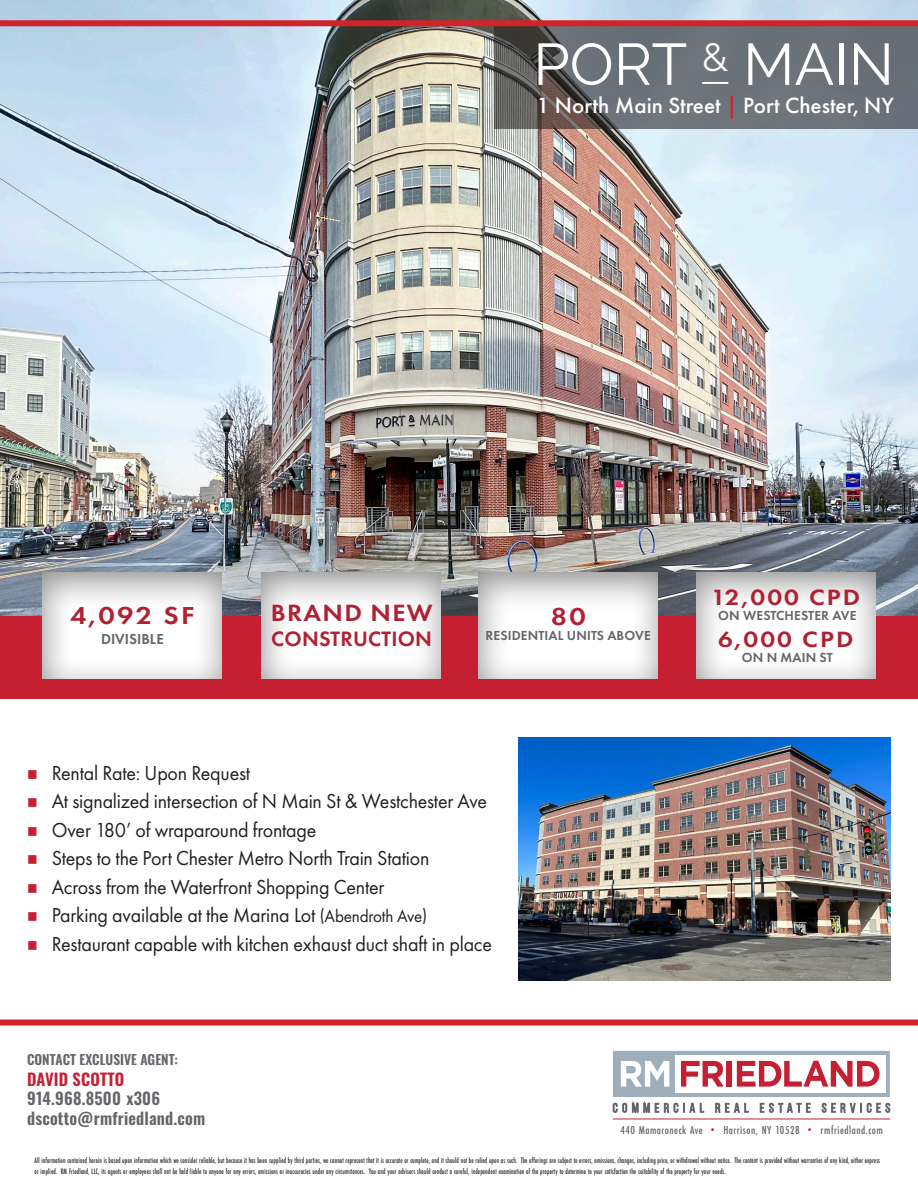
<style>
.page{position:relative;width:918px;height:1188px;background:#fff}
.page>*{position:absolute;margin:0;border:0;box-sizing:border-box;transform-origin:0 0}
.t1{font:58.5px "Raleway";color:#fff}
.t2{font:600 25.35px "Futura PT";letter-spacing:.08em;color:#b02133;scale:1.13 1}
.t3{font:600 24.45px "Futura PT";letter-spacing:.05em;color:#b02133;scale:1.08 1}
.t4{font:600 22.95px "Futura PT";letter-spacing:.08em;color:#b02133;scale:1.13 1}
.t5{font:500 22.8px "Futura PT";color:#fff}
.t6{font:600 21.6px "Futura PT";letter-spacing:.01em;color:#b02133}
.t7{font:21px "Futura PT";letter-spacing:-.01em;color:#231f20;scale:.95 1}
.t8{font:600 16.5px "Oswald";letter-spacing:.01em;color:#64666a}
.t9{font:600 16.5px "Oswald";letter-spacing:.01em;color:#c42032}
.t10{font:600 15px "Futura PT";color:#64666a}
.t11{font:600 13.5px "Futura PT";letter-spacing:.01em;color:#64666a}
.t12{font:600 13.5px "Oswald";color:#64666a}
.t13{font:500 12px "Futura PT Cond";letter-spacing:.04em;color:#64666a}
.t14{font:500 8.25px/11.2px "Futura PT Cond";letter-spacing:.02em;color:#231f20;scale:.84 1}
.s1{color:#d1232a}
.s2{color:#c42032}
.s3{font-size:18px}
.s4{font-size:9.9px;color:#c42032}
</style>
<div class="page">
<img style="left:0;top:1px;width:918px;height:615px">
<hr style="left:613px;top:1119px;width:277px;height:1px;background:#c42032">
<svg style="left:612px;top:1101px;width:92px;height:12px"></svg>
<svg style="left:715px;top:1102px;width:34px;height:11px"></svg>
<svg style="left:760px;top:1102px;width:51px;height:11px"></svg>
<svg style="left:821px;top:1103px;width:70px;height:11px"></svg>
<div style="left:613px;top:1051px;width:277px;height:46px;background:#9eafbb"></div>
<svg style="left:621px;top:1061px;width:48px;height:26px"></svg>
<div style="left:675px;top:1055px;width:210px;height:38px;background:#fff"></div>
<svg style="left:681px;top:1061px;width:43px;height:26px"></svg>
<div style="left:727px;top:1061px;width:5px;height:26px;background:#c42032"></div>
<svg style="left:737px;top:1061px;width:143px;height:26px"></svg>
<div style="left:0;top:1020px;width:918px;height:6px;background:#d1232a"></div>
<div style="left:0;top:616px;width:918px;height:83px;background:#c42032"></div>
<div style="left:260px;top:570px;width:183px;height:110px;background:#231f20;opacity:.52"></div>
<div style="left:694px;top:570px;width:183px;height:110px;background:#231f20;opacity:.52"></div>
<div style="left:477px;top:569px;width:183px;height:111px;background:#231f20;opacity:.52"></div>
<div style="left:37px;top:566px;width:187px;height:114px;background:#231f20;opacity:.52"></div>
<svg style="left:495px;top:26px;width:423px;height:102px;background:#666a6f"></svg>
<hr style="left:702px;top:82px;width:26px;height:2px;background:#fff">
<div style="left:0;top:20px;width:918px;height:6px;background:#d1232a"></div>
<img style="left:519px;top:738px;width:372px;height:243px">
<p class="t1" style="left:533px;top:30px;width:362px">PORT <sup>&amp;</sup> MAIN</p>
<p class="t5" style="left:536px;top:92px;width:359px">1 North Main Street <span class="s1">|</span> Port Chester, NY</p>
<p class="t2" style="left:70px;top:600px;width:111px">4,092 SF</p>
<p class="t10" style="left:101px;top:629px;width:64px">DIVISIBLE</p>
<p class="t3" style="left:271px;top:598px;width:151px">BRAND NEW</p>
<p class="t6" style="left:271px;top:625px;width:162px">CONSTRUCTION</p>
<p class="t2" style="left:551px;top:601px;width:32px">80</p>
<p class="t11" style="left:486px;top:627px;width:167px">RESIDENTIAL UNITS ABOVE</p>
<p class="t4" style="left:711px;top:583px;width:134px">12,000 CPD</p>
<p class="t11" style="left:718px;top:607px;width:140px">ON WESTCHESTER AVE</p>
<p class="t4" style="left:718px;top:625px;width:121px">6,000 CPD</p>
<p class="t11" style="left:742px;top:649px;width:92px">ON N MAIN ST</p>
<p class="t7" style="left:27px;top:760px;width:236px"><span class="s2">■</span> Rental Rate: Upon Request</p>
<p class="t7" style="left:27px;top:789px;width:486px"><span class="s2">■</span> At signalized intersection of N Main St &amp; Westchester Ave</p>
<p class="t7" style="left:27px;top:817px;width:306px"><span class="s2">■</span> Over 180’ of wraparound frontage</p>
<p class="t7" style="left:27px;top:846px;width:425px"><span class="s2">■</span> Steps to the Port Chester Metro North Train Station</p>
<p class="t7" style="left:27px;top:874px;width:378px"><span class="s2">■</span> Across from the Waterfront Shopping Center</p>
<p class="t7" style="left:27px;top:903px;width:423px"><span class="s2">■</span> Parking available at the Marina Lot <span class="s3">(Abendroth Ave)</span></p>
<p class="t7" style="left:27px;top:931px;width:491px"><span class="s2">■</span> Restaurant capable with kitchen exhaust duct shaft in place</p>
<p class="t12" style="left:27px;top:1050px;width:152px">CONTACT EXCLUSIVE AGENT:</p>
<p class="t9" style="left:27px;top:1067px;width:99px">DAVID SCOTTO</p>
<p class="t8" style="left:27px;top:1090px;width:135px">914.968.8500 x306</p>
<p class="t8" style="left:27px;top:1109px;width:180px">dscotto@rmfriedland.com</p>
<p class="t13" style="left:620px;top:1123px;width:264px">440 Mamaroneck Ave <span class="s4">•</span> Harrison, NY 10528 <span class="s4">•</span> rmfriedland.com</p>
<p class="t14" style="left:34px;top:1155px;width:1008px">All information contained herein is based upon information which we consider reliable, but because it has been supplied by third parties, we cannot represent that it is accurate or complete, and it should not be relied upon as such. The offerings are subject to errors, omissions, changes, including price, or withdrawal without notice. The content is provided without warranties of any kind, either express or implied. RM Friedland, LLC, its agents or employees shall not be held liable to anyone for any errors, omissions or inaccuracies under any circumstances. You and your advisors should conduct a careful, independent examination of the property to determine to your satisfaction the suitability of the property for your needs.</p>
</div>
